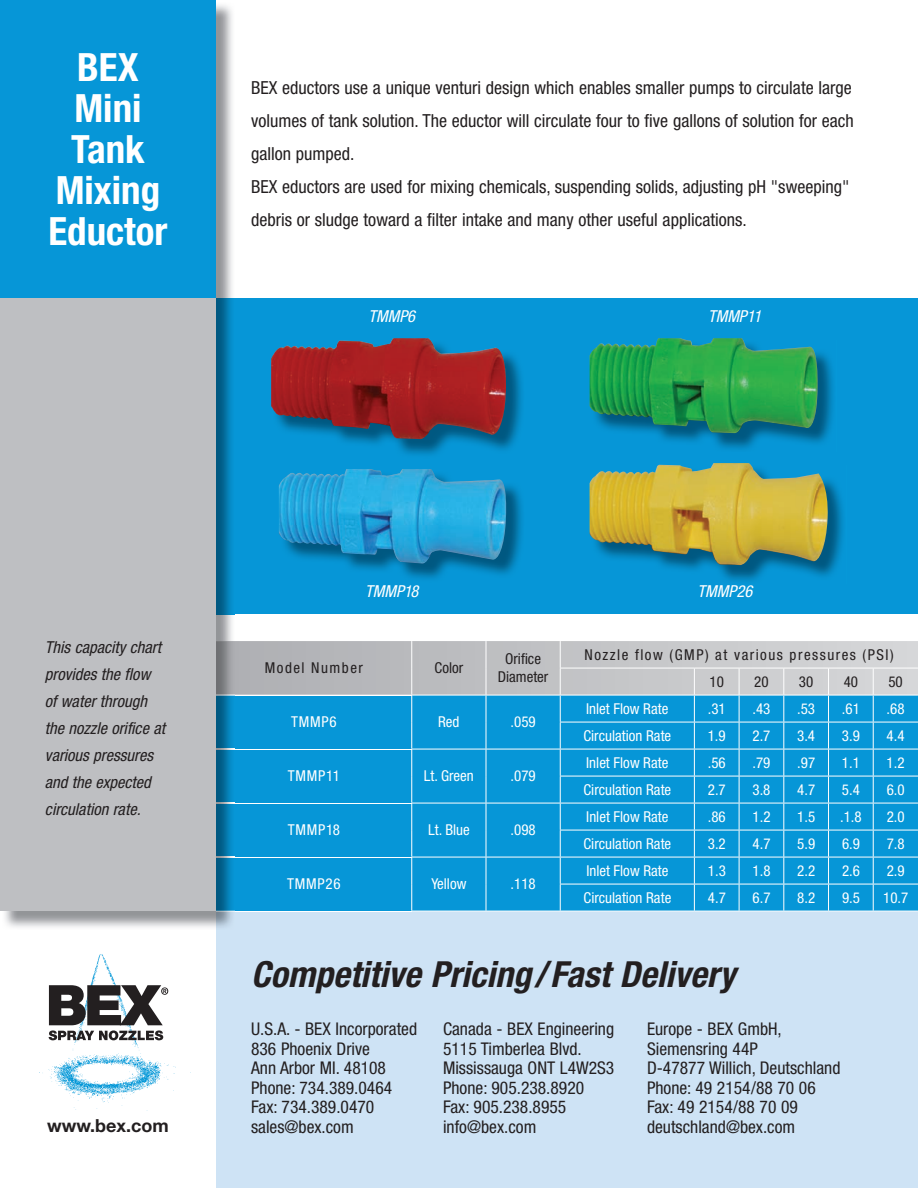
<style>
.page{position:relative;width:918px;height:1188px;background:#fff}
.page>*{position:absolute;margin:0;border:0;box-sizing:border-box;transform-origin:0 0}
.t1{font:700 condensed 39px/41px "Helvetica Neue LT Std";color:#fff;text-align:center}
.t2{font:italic 700 condensed 36px "Helvetica Neue LT Std";color:#231f20}
.t3{font:condensed 18px/33px "Helvetica Neue LT Std";color:#231f20}
.t4{font:condensed 18px "Helvetica Neue LT Std";letter-spacing:.1em;color:#231f20}
.t5{font:condensed 17.55px/19.5px "Helvetica Neue LT Std";color:#231f20}
.t6{font:italic condensed 16.5px/27px "Helvetica Neue LT Std";color:#231f20}
.t7{font:italic condensed 16.5px "Helvetica Neue LT Std";color:#fff}
.t8{font:condensed 15px "Helvetica Neue LT Std";color:#fff}
.t9{font:condensed 15px/27px "Helvetica Neue LT Std";letter-spacing:.1em;color:#231f20}
.t10{font:condensed 15px/18px "Helvetica Neue LT Std";color:#231f20;text-align:center}
.s1{font-weight:700;font-stretch:normal}
</style>
<div class="page">
<div style="left:216px;top:857px;width:702px;height:331px;background:#cee3f5"></div>
<div style="left:216px;top:298px;width:702px;height:316px;background:#0696d7"></div>
<img style="left:663px;top:480px;width:180px;height:101px">
<img style="left:590px;top:463px;width:239px;height:102px">
<img style="left:348px;top:485px;width:174px;height:94px">
<img style="left:279px;top:469px;width:228px;height:95px">
<img style="left:5px;top:5px;width:230px;height:922px">
<img style="left:216px;top:912px;width:19px;height:16px">
<svg style="left:216px;top:641px;width:702px;height:271px;background:#34a1d3"></svg>
<img style="left:216px;top:298px;width:19px;height:316px">
<img style="left:341px;top:354px;width:181px;height:101px">
<img style="left:271px;top:338px;width:236px;height:101px">
<img style="left:657px;top:352px;width:176px;height:97px">
<img style="left:590px;top:338px;width:228px;height:95px">
<div style="left:0;top:0;width:216px;height:298px;background:#0696d7"></div>
<img style="left:39px;top:954px;width:152px;height:157px">
<svg style="left:49px;top:985px;width:119px;height:55px"></svg>
<div style="left:0;top:298px;width:216px;height:613px;background:#bebfc2"></div>
<h1 class="t1" style="left:48px;top:46px;width:121px">BEX<br>Mini<br>Tank<br>Mixing<br>Eductor</h1>
<p class="t3" style="left:251px;top:71px;width:604px">BEX eductors use a unique venturi design which enables smaller pumps to circulate large volumes of tank solution. The eductor will circulate four to five gallons of solution for each gallon pumped.<br>BEX eductors are used for mixing chemicals, suspending solids, adjusting pH "sweeping" debris or sludge toward a filter intake and many other useful applications.</p>
<p class="t7" style="left:368px;top:307px;width:48px">TMMP6</p>
<p class="t7" style="left:708px;top:307px;width:55px">TMMP11</p>
<p class="t6" style="left:45px;top:634px;width:122px">This capacity chart provides the flow of water through the nozzle orifice at various pressures and the expected circulation rate.</p>
<p class="t4" style="left:47px;top:1116px;width:119px"><span class="s1">ww</span>www.bex.com</p>
<p class="t7" style="left:365px;top:581px;width:55px">TMMP18</p>
<p class="t7" style="left:698px;top:581px;width:56px">TMMP26</p>
<p class="t9" style="left:265px;top:655px;width:100px">Model Number</p>
<p class="t9" style="left:435px;top:655px;width:30px">Color</p>
<p class="t10" style="left:498px;top:650px;width:52px">Orifice<br>Diameter</p>
<p class="t9" style="left:710px;top:641px;width:186px;text-indent:-125px">Nozzle flow (GMP) at various pressures (PSI)<br>10</p>
<p class="t9" style="left:754px;top:668px;width:16px">20</p>
<p class="t9" style="left:799px;top:668px;width:16px">30</p>
<p class="t9" style="left:844px;top:668px;width:16px">40</p>
<p class="t9" style="left:888px;top:668px;width:16px">50</p>
<p class="t8" style="left:291px;top:713px;width:47px">TMMP6</p>
<p class="t8" style="left:438px;top:713px;width:23px">Red</p>
<p class="t8" style="left:511px;top:713px;width:27px">.059</p>
<p class="t8" style="left:288px;top:767px;width:54px">TMMP11</p>
<p class="t8" style="left:424px;top:767px;width:51px">Lt. Green</p>
<p class="t8" style="left:511px;top:767px;width:27px">.079</p>
<p class="t8" style="left:288px;top:821px;width:54px">TMMP18</p>
<p class="t8" style="left:428px;top:821px;width:43px">Lt. Blue</p>
<p class="t8" style="left:511px;top:821px;width:27px">.098</p>
<p class="t8" style="left:287px;top:875px;width:55px">TMMP26</p>
<p class="t8" style="left:431px;top:875px;width:37px">Yellow</p>
<p class="t8" style="left:511px;top:875px;width:27px">.118</p>
<p class="t8" style="left:586px;top:700px;width:84px">Inlet Flow Rate</p>
<p class="t8" style="left:708px;top:700px;width:19px">.31</p>
<p class="t8" style="left:752px;top:700px;width:19px">.43</p>
<p class="t8" style="left:797px;top:700px;width:19px">.53</p>
<p class="t8" style="left:842px;top:700px;width:19px">.61</p>
<p class="t8" style="left:887px;top:700px;width:20px">.68</p>
<p class="t8" style="left:583px;top:727px;width:89px">Circulation Rate</p>
<p class="t8" style="left:708px;top:727px;width:19px">1.9</p>
<p class="t8" style="left:752px;top:727px;width:19px">2.7</p>
<p class="t8" style="left:797px;top:727px;width:19px">3.4</p>
<p class="t8" style="left:842px;top:727px;width:19px">3.9</p>
<p class="t8" style="left:887px;top:727px;width:19px">4.4</p>
<p class="t8" style="left:586px;top:754px;width:84px">Inlet Flow Rate</p>
<p class="t8" style="left:708px;top:754px;width:19px">.56</p>
<p class="t8" style="left:753px;top:754px;width:19px">.79</p>
<p class="t8" style="left:797px;top:754px;width:19px">.97</p>
<p class="t8" style="left:842px;top:754px;width:20px">1.1</p>
<p class="t8" style="left:887px;top:754px;width:19px">1.2</p>
<p class="t8" style="left:583px;top:781px;width:89px">Circulation Rate</p>
<p class="t8" style="left:708px;top:781px;width:19px">2.7</p>
<p class="t8" style="left:753px;top:781px;width:19px">3.8</p>
<p class="t8" style="left:797px;top:781px;width:19px">4.7</p>
<p class="t8" style="left:842px;top:781px;width:19px">5.4</p>
<p class="t8" style="left:887px;top:781px;width:19px">6.0</p>
<p class="t8" style="left:586px;top:808px;width:84px">Inlet Flow Rate</p>
<p class="t8" style="left:708px;top:808px;width:19px">.86</p>
<p class="t8" style="left:753px;top:808px;width:19px">1.2</p>
<p class="t8" style="left:797px;top:808px;width:19px">1.5</p>
<p class="t8" style="left:840px;top:808px;width:23px">.1.8</p>
<p class="t8" style="left:887px;top:808px;width:19px">2.0</p>
<p class="t8" style="left:584px;top:835px;width:89px">Circulation Rate</p>
<p class="t8" style="left:708px;top:835px;width:19px">3.2</p>
<p class="t8" style="left:753px;top:835px;width:19px">4.7</p>
<p class="t8" style="left:797px;top:835px;width:19px">5.9</p>
<p class="t8" style="left:842px;top:835px;width:19px">6.9</p>
<p class="t8" style="left:887px;top:835px;width:19px">7.8</p>
<p class="t8" style="left:586px;top:862px;width:84px">Inlet Flow Rate</p>
<p class="t8" style="left:708px;top:862px;width:19px">1.3</p>
<p class="t8" style="left:753px;top:862px;width:19px">1.8</p>
<p class="t8" style="left:797px;top:862px;width:19px">2.2</p>
<p class="t8" style="left:842px;top:862px;width:20px">2.6</p>
<p class="t8" style="left:887px;top:862px;width:19px">2.9</p>
<p class="t8" style="left:584px;top:889px;width:89px">Circulation Rate</p>
<p class="t8" style="left:708px;top:889px;width:19px">4.7</p>
<p class="t8" style="left:753px;top:889px;width:19px">6.7</p>
<p class="t8" style="left:797px;top:889px;width:19px">8.2</p>
<p class="t8" style="left:842px;top:889px;width:20px">9.5</p>
<p class="t8" style="left:883px;top:889px;width:27px">10.7</p>
<h2 class="t2" style="left:251px;top:952px;width:486px">Competitive Pricing/Fast Delivery</h2>
<p class="t5" style="left:251px;top:1019px;width:168px">U.S.A. - BEX Incorporated<br>836 Phoenix Drive<br>Ann Arbor MI. 48108<br>Phone: 734.389.0464<br>Fax: 734.389.0470 sales@bex.com</p>
<p class="t5" style="left:647px;top:1019px;width:195px">Europe - BEX GmbH,<br>Siemensring 44P<br>D-47877 Willich, Deutschland<br>Phone: 49 2154/88 70 06<br>Fax: 49 2154/88 70 09 deutschland@bex.com</p>
<p class="t5" style="left:443px;top:1019px;width:173px">Canada - BEX Engineering<br>5115 Timberlea Blvd.<br>Mississauga ONT L4W2S3<br>Phone: 905.238.8920<br>Fax: 905.238.8955 info@bex.com</p>
</div>
